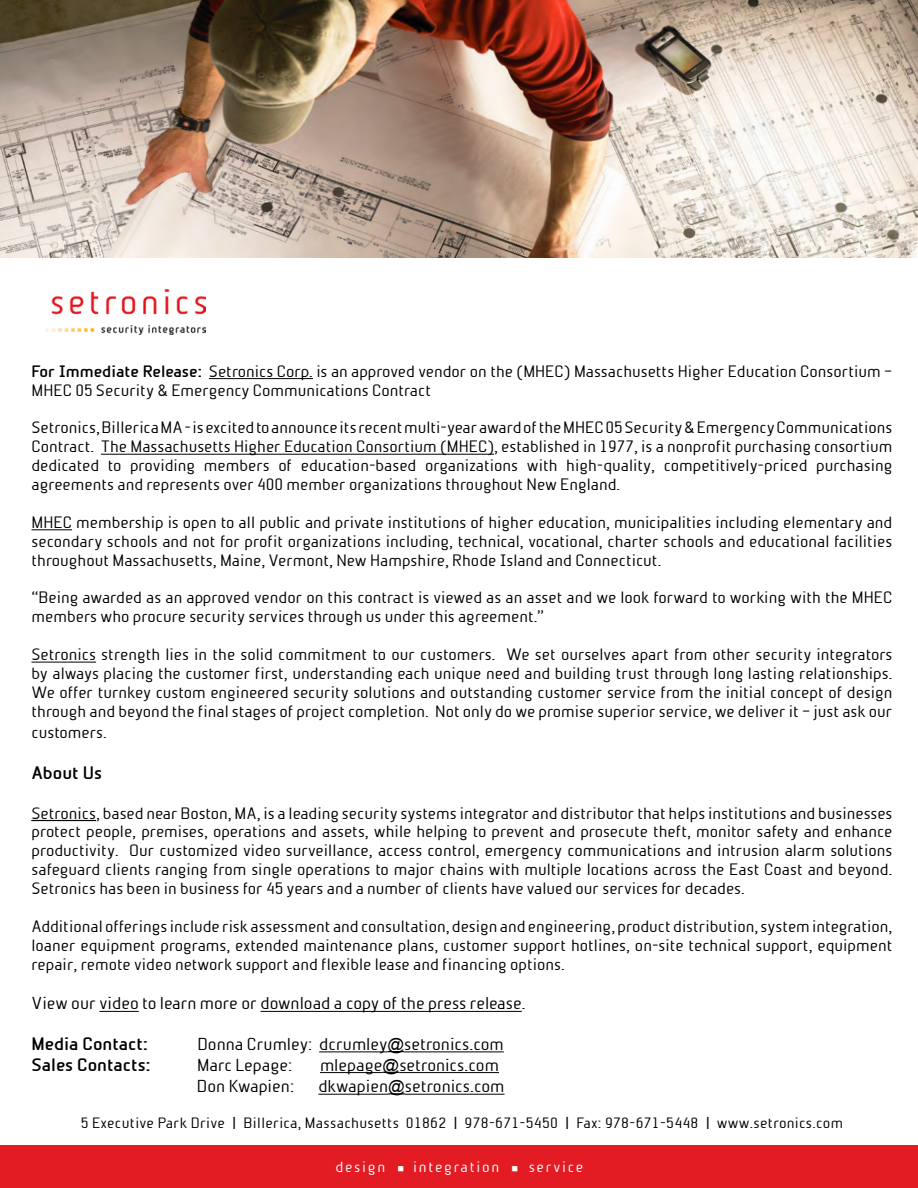
<style>
.page{position:relative;width:918px;height:1188px;background:#fff}
.page>*{position:absolute;margin:0;border:0;box-sizing:border-box;transform-origin:0 0}
.t1{font:700 17.25px "Beta Sans";color:#000}
.t2{font:16.5px "Beta Sans Norm";color:#000}
.t3{font:15.75px/18.9px "Beta Sans Norm";color:#000;text-align:justify}
.t4{font:14.25px "Beta Sans Norm";letter-spacing:.02em;color:#000}
.t5{font:14.25px "Beta Sans Norm";letter-spacing:.12em;color:#fff}
.s1{font-family:"Beta Sans";font-weight:700}
.s2{font-family:"Arial"}
.s3{font-size:16.5px}
</style>
<div class="page">
<hr style="left:209px;top:378px;width:104px;height:1px;background:#000">
<hr style="left:101px;top:454px;width:393px;height:1px;background:#000">
<hr style="left:32px;top:530px;width:40px;height:1px;background:#000">
<hr style="left:32px;top:662px;width:64px;height:1px;background:#000">
<hr style="left:32px;top:820px;width:64px;height:1px;background:#000">
<hr style="left:99px;top:1011px;width:40px;height:1px;background:#000">
<hr style="left:261px;top:1011px;width:261px;height:1px;background:#000">
<hr style="left:319px;top:1052px;width:68px;height:1px;background:#000">
<svg style="left:387px;top:1051px;width:17px;height:1px"></svg>
<hr style="left:404px;top:1052px;width:100px;height:1px;background:#000">
<hr style="left:320px;top:1072px;width:63px;height:1px;background:#000">
<svg style="left:383px;top:1072px;width:16px;height:1px"></svg>
<hr style="left:399px;top:1072px;width:100px;height:1px;background:#000">
<hr style="left:318px;top:1094px;width:70px;height:1px;background:#000">
<svg style="left:388px;top:1093px;width:17px;height:2px"></svg>
<hr style="left:405px;top:1094px;width:100px;height:1px;background:#000">
<img style="left:0;top:0;width:918px;height:258px">
<img style="left:45px;top:290px;width:160px;height:45px">
<div style="left:0;top:1145px;width:918px;height:43px;background:#e31b23"></div>
<p class="t3" style="left:32px;top:362px;width:862px"><span class="s1">For Immediate Release:</span> Setronics Corp. is an approved vendor on the (MHEC) Massachusetts Higher Education Consortium –<br>MHEC 05 Security &amp; Emergency Communications Contract</p>
<p class="t3" style="left:32px;top:418px;width:863px">Setronics, Billerica MA - is excited to announce its recent multi-year award of the MHEC 05 Security &amp; Emergency Communications Contract. The Massachusetts Higher Education Consortium (MHEC), established in 1977, is a nonprofit purchasing consortium dedicated to providing members of education-based organizations with high-quality, competitively-priced purchasing agreements and represents over 400 member organizations throughout New England.</p>
<p class="t3" style="left:32px;top:513px;width:862px">MHEC membership is open to all public and private institutions of higher education, municipalities including elementary and secondary schools and not for profit organizations including, technical, vocational, charter schools and educational facilities throughout Massachusetts, Maine, Vermont, New Hampshire, Rhode Island and Connecticut.</p>
<p class="t3" style="left:32px;top:588px;width:862px">“Being awarded as an approved vendor on this contract is viewed as an asset and we look forward to working with the MHEC members who procure security services through us under this agreement.”</p>
<p class="t3" style="left:32px;top:645px;width:863px">Setronics strength lies in the solid commitment to our customers. We set ourselves apart from other security integrators by always placing the customer first, understanding each unique need and building trust through long lasting relationships.<br>We offer turnkey custom engineered security solutions and outstanding customer service from the initial concept of design through and beyond the final stages of project completion. Not only do we promise superior service, we deliver it – just ask our</p>
<p class="t3" style="left:32px;top:722px;width:77px">customers.</p>
<p class="t1" style="left:32px;top:763px;width:72px">About Us</p>
<p class="t3" style="left:32px;top:803px;width:863px">Setronics, based near Boston, MA, is a leading security systems integrator and distributor that helps institutions and businesses protect people, premises, operations and assets, while helping to prevent and prosecute theft, monitor safety and enhance productivity. Our customized video surveillance, access control, emergency communications and intrusion alarm solutions safeguard clients ranging from single operations to major chains with multiple locations across the East Coast and beyond.<br>Setronics has been in business for 45 years and a number of clients have valued our services for decades.</p>
<p class="t3" style="left:32px;top:917px;width:863px">Additional offerings include risk assessment and consultation, design and engineering, product distribution, system integration, loaner equipment programs, extended maintenance plans, customer support hotlines, on-site technical support, equipment repair, remote video network support and flexible lease and financing options.</p>
<p class="t2" style="left:32px;top:994px;width:496px">View our video to learn more or download a copy of the press release.</p>
<p class="t1" style="left:32px;top:1034px;width:118px">Media Contact:</p>
<p class="t2" style="left:197px;top:1034px;width:308px">Donna Crumley: dcrumley<span class="s2">@</span>setronics.com</p>
<p class="t1" style="left:32px;top:1054px;width:120px">Sales Contacts:</p>
<p class="t2" style="left:197px;top:1055px;width:97px">Marc Lepage:</p>
<p class="t2" style="left:320px;top:1055px;width:180px">mlepage<span class="s2">@</span>setronics.com</p>
<p class="t2" style="left:197px;top:1077px;width:99px">Don Kwapien:</p>
<p class="t2" style="left:318px;top:1077px;width:188px">dkwapien<span class="s2">@</span>setronics.com</p>
<p class="t4" style="left:81px;top:1114px;width:764px">5 Executive Park Drive <span class="s3">|</span> Billerica, Massachusetts 01862 <span class="s3">|</span> 978-671-5450 <span class="s3">|</span> Fax: 978-671-5448 <span class="s3">|</span> www.setronics.com</p>
<p class="t5" style="left:335px;top:1159px;width:249px">design ■ integration ■ service</p>
</div>
